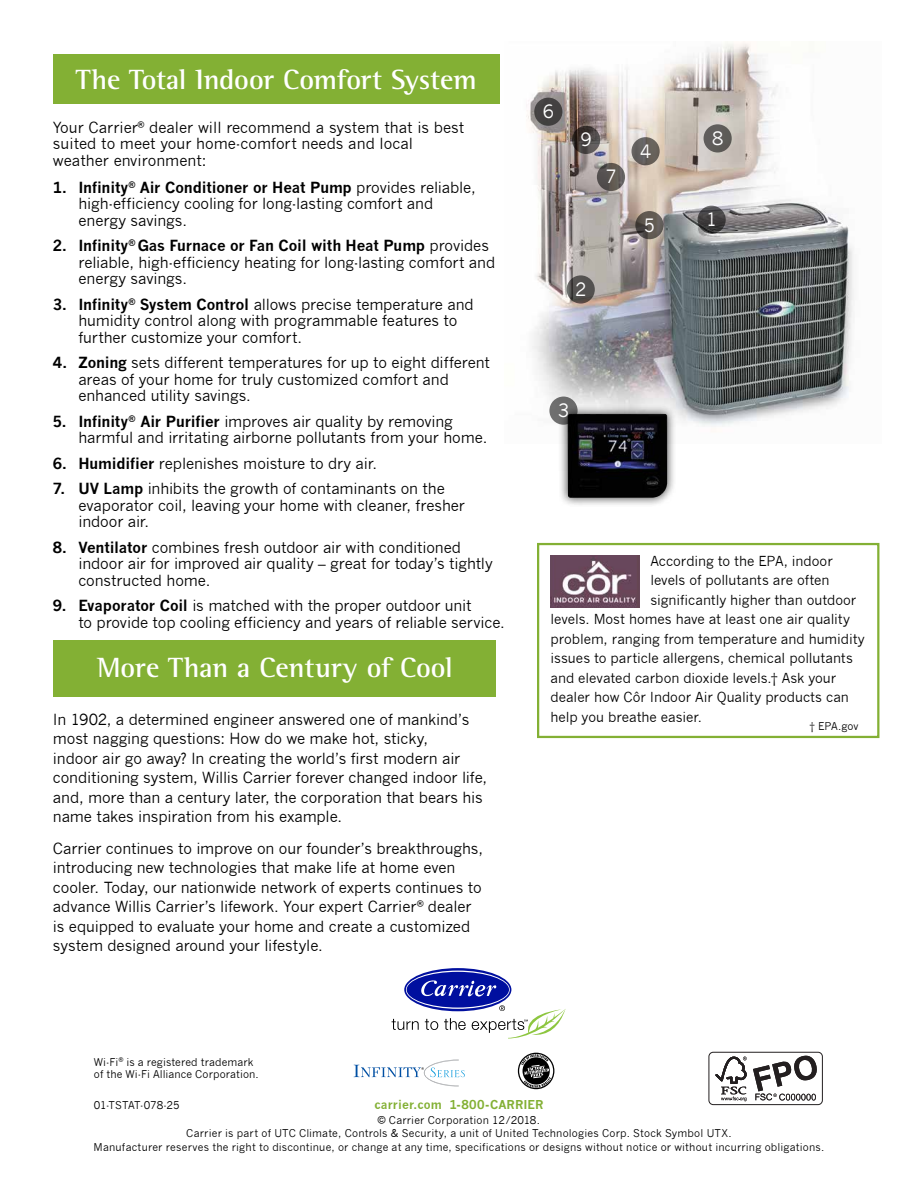
<style>
.page{position:relative;width:918px;height:1188px;background:#fff}
.page>*{position:absolute;margin:0;border:0;box-sizing:border-box;transform-origin:0 0}
.t1{font:700 28.5px "Rotis Semi Serif";letter-spacing:-.01em;color:#fff}
.t2{font:18px "News Gothic";color:#fff}
.t3{font:15px/16.5px "News Gothic";letter-spacing:-.01em;color:#000}
.t4{font:13.5px "News Gothic";letter-spacing:-.005em;color:#000}
.t5{font:700 12px "News Gothic";letter-spacing:.01em;color:#83b034}
.t6{font:10.5px/13.5px "News Gothic";letter-spacing:.015em;color:#000;text-align:center}
.t7{font:10.5px "News Gothic";letter-spacing:-.005em;color:#000}
.s1{font-weight:700}
</style>
<div class="page">
<div style="left:537px;top:543px;width:342px;height:195px;border:2px solid #83b034"></div>
<svg style="left:392px;top:1019px;width:27px;height:11px"></svg>
<svg style="left:425px;top:1019px;width:13px;height:11px"></svg>
<svg style="left:444px;top:1018px;width:22px;height:12px"></svg>
<svg style="left:472px;top:1005px;width:94px;height:34px"></svg>
<svg style="left:404px;top:968px;width:107px;height:43px"></svg>
<svg style="left:406px;top:971px;width:104px;height:38px"></svg>
<div style="left:407px;top:972px;width:102px;height:36px;background:#000f9f;border-radius:50%"></div>
<svg style="left:421px;top:980px;width:76px;height:17px"></svg>
<svg style="left:519px;top:1053px;width:35px;height:36px"></svg>
<div style="left:518px;top:1053px;width:36px;height:36px;border:1px solid #000;border-radius:50%"></div>
<svg style="left:521px;top:1054px;width:30px;height:34px"></svg>
<img style="left:526px;top:42px;width:328px;height:384px">
<svg style="left:698px;top:206px;width:28px;height:28px"></svg>
<svg style="left:567px;top:275px;width:28px;height:29px"></svg>
<svg style="left:572px;top:126px;width:28px;height:28px"></svg>
<svg style="left:635px;top:211px;width:29px;height:28px"></svg>
<div style="left:704px;top:124px;width:28px;height:29px;background:#5f5d5c;border-radius:50%"></div>
<div style="left:534px;top:98px;width:28px;height:28px;background:#434041;border-radius:50%"></div>
<div style="left:632px;top:137px;width:28px;height:28px;background:linear-gradient(to right,#5f5e60,#6b645b);border-radius:50%"></div>
<svg style="left:597px;top:163px;width:28px;height:28px"></svg>
<div style="left:53px;top:55px;width:447px;height:49px;background:#83b034"></div>
<div style="left:53px;top:640px;width:443px;height:57px;background:#83b034"></div>
<svg style="left:354px;top:1060px;width:111px;height:27px"></svg>
<div style="left:558px;top:404px;width:119px;height:103px;background:#000;opacity:.75"></div>
<img style="left:568px;top:414px;width:99px;height:84px">
<svg style="left:549px;top:397px;width:29px;height:28px"></svg>
<img style="left:551px;top:555px;width:89px;height:53px">
<div style="left:709px;top:1052px;width:114px;height:53px;border:1px solid #231f20;border-radius:4px"></div>
<svg style="left:715px;top:1057px;width:32px;height:44px"></svg>
<svg style="left:753px;top:1055px;width:64px;height:46px"></svg>
<h1 class="t1" style="left:76px;top:62px;width:402px">The Total Indoor Comfort System</h1>
<p class="t3" style="left:53px;top:119px;width:413px">Your Carrier<sup>®</sup> dealer will recommend a system that is best suited to meet your home-comfort needs and local weather environment:</p>
<p class="t3" style="left:78px;top:179px;width:399px;text-indent:-26px"><span class="s1">1. Infinity</span><sup>®</sup> <span class="s1">Air Conditioner or Heat Pump</span> provides reliable, high-efficiency cooling for long-lasting comfort and energy savings.</p>
<p class="t3" style="left:78px;top:238px;width:418px;text-indent:-25px"><span class="s1">2. Infinity</span><sup>®</sup> <span class="s1">Gas Furnace or Fan Coil with Heat Pump</span> provides reliable, high-efficiency heating for long-lasting comfort and energy savings.</p>
<p class="t3" style="left:78px;top:296px;width:397px;text-indent:-26px"><span class="s1">3. Infinity</span><sup>®</sup> <span class="s1">System Control</span> allows precise temperature and humidity control along with programmable features to further customize your comfort.</p>
<p class="t3" style="left:78px;top:355px;width:413px;text-indent:-25px"><span class="s1">4. Zoning</span> sets different temperatures for up to eight different areas of your home for truly customized comfort and enhanced utility savings.</p>
<p class="t3" style="left:78px;top:413px;width:410px;text-indent:-26px"><span class="s1">5. Infinity</span><sup>®</sup> <span class="s1">Air Purifier</span> improves air quality by removing harmful and irritating airborne pollutants from your home.</p>
<p class="t3" style="left:53px;top:455px;width:326px"><span class="s1">6. Humidifier</span> replenishes moisture to dry air.</p>
<p class="t3" style="left:78px;top:481px;width:388px;text-indent:-25px"><span class="s1">7. UV Lamp</span> inhibits the growth of contaminants on the evaporator coil, leaving your home with cleaner, fresher indoor air.</p>
<p class="t3" style="left:78px;top:539px;width:416px;text-indent:-25px"><span class="s1">8. Ventilator</span> combines fresh outdoor air with conditioned indoor air for improved air quality – great for today’s tightly constructed home.</p>
<p class="t3" style="left:78px;top:598px;width:428px;text-indent:-26px"><span class="s1">9. Evaporator Coil</span> is matched with the proper outdoor unit<br>to provide top cooling efficiency and years of reliable service.</p>
<h1 class="t1" style="left:97px;top:650px;width:357px">More Than a Century of Cool</h1>
<p class="t3" style="left:53px;top:710px;width:436px;line-height:19.5px">In 1902, a determined engineer answered one of mankind’s most nagging questions: How do we make hot, sticky,<br>indoor air go away? In creating the world’s first modern air conditioning system, Willis Carrier forever changed indoor life, and, more than a century later, the corporation that bears his name takes inspiration from his example.</p>
<p class="t3" style="left:53px;top:839px;width:432px;line-height:19.5px">Carrier continues to improve on our founder’s breakthroughs, introducing new technologies that make life at home even cooler. Today, our nationwide network of experts continues to advance Willis Carrier’s lifework. Your expert Carrier<sup>®</sup> dealer is equipped to evaluate your home and create a customized system designed around your lifestyle.</p>
<p class="t2" style="left:543px;top:101px;width:13px">6</p>
<p class="t2" style="left:581px;top:129px;width:13px">9</p>
<p class="t2" style="left:605px;top:166px;width:13px">7</p>
<p class="t2" style="left:575px;top:279px;width:13px">2</p>
<p class="t2" style="left:640px;top:141px;width:13px">4</p>
<p class="t2" style="left:644px;top:215px;width:13px">5</p>
<p class="t2" style="left:558px;top:400px;width:13px">3</p>
<p class="t2" style="left:712px;top:128px;width:13px">8</p>
<p class="t2" style="left:706px;top:209px;width:13px">1</p>
<p class="t4" style="left:650px;top:553px;width:184px">According to the EPA, indoor</p>
<p class="t4" style="left:650px;top:573px;width:181px">levels of pollutants are often</p>
<p class="t4" style="left:650px;top:592px;width:208px">significantly higher than outdoor</p>
<p class="t4" style="left:551px;top:612px;width:301px">levels. Most homes have at least one air quality</p>
<p class="t4" style="left:551px;top:631px;width:316px">problem, ranging from temperature and humidity</p>
<p class="t4" style="left:551px;top:651px;width:304px">issues to particle allergens, chemical pollutants</p>
<p class="t4" style="left:551px;top:670px;width:287px">and elevated carbon dioxide levels.† Ask your</p>
<p class="t4" style="left:551px;top:690px;width:300px">dealer how Côr Indoor Air Quality products can</p>
<p class="t4" style="left:551px;top:709px;width:153px">help you breathe easier.</p>
<p class="t6" style="left:809px;top:719px;width:51px">† EPA.gov</p>
<p class="t6" style="left:94px;top:1056px;width:166px;line-height:12px;text-align:left">Wi-Fi<sup>®</sup> is a registered trademark of the Wi-Fi Alliance Corporation.</p>
<p class="t5" style="left:374px;top:1097px;width:171px">carrier.com 1-800-CARRIER</p>
<p class="t6" style="left:94px;top:1113px;width:732px">© Carrier Corporation 12/2018.<br>Carrier is part of UTC Climate, Controls &amp; Security, a unit of United Technologies Corp. Stock Symbol UTX.<br>Manufacturer reserves the right to discontinue, or change at any time, specifications or designs without notice or without incurring obligations.</p>
<p class="t7" style="left:94px;top:1099px;width:87px">01-TSTAT-078-25</p>
</div>
